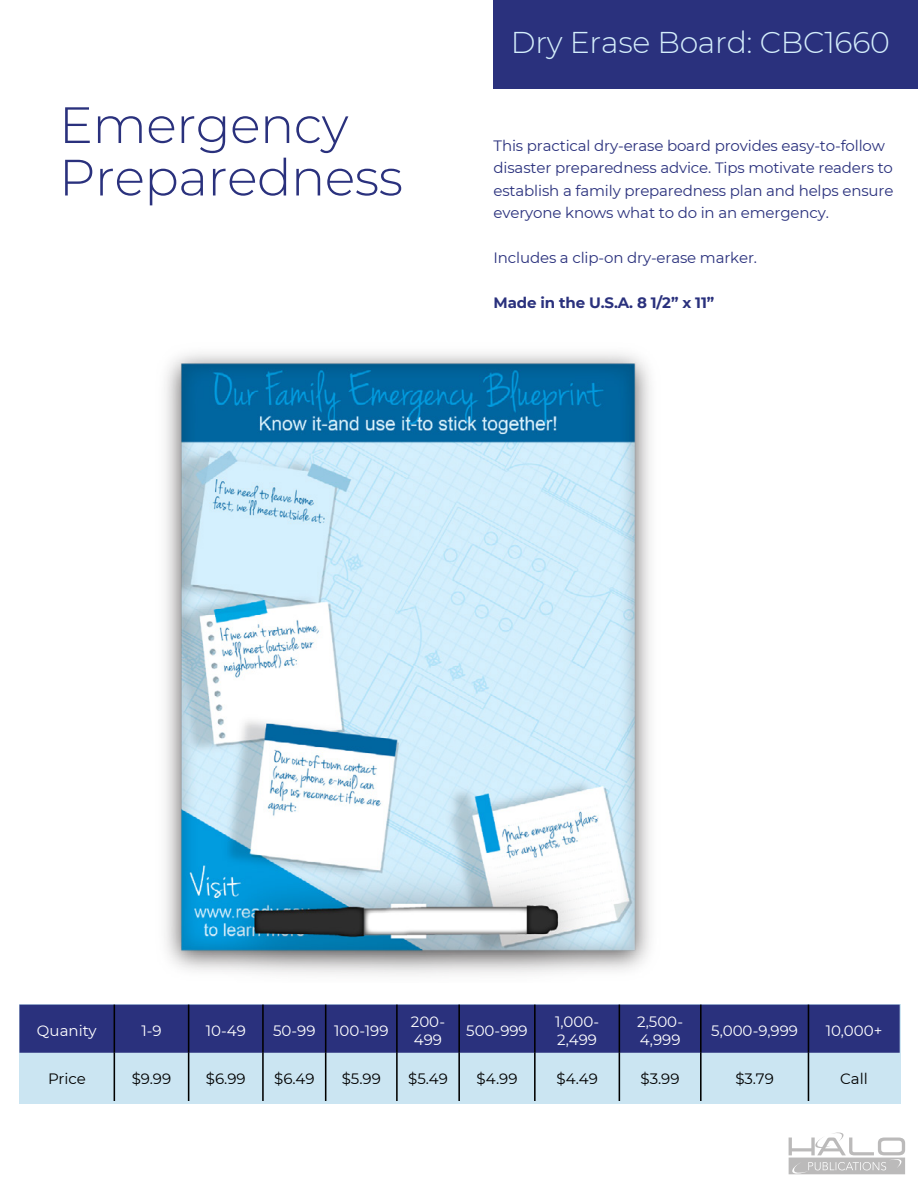
<style>
.page{position:relative;width:918px;height:1188px;background:#fff}
.page>*{position:absolute;margin:0;border:0;box-sizing:border-box;transform-origin:0 0}
.t1{font:300 51px/52.5px "Montserrat";letter-spacing:-.01em;color:#2a317d}
.t2{font:300 30px "Montserrat";letter-spacing:-.01em;color:#d4eefb}
.t3{font:15px/22.5px "Montserrat";letter-spacing:-.01em;color:#2a317d}
.t4{font:15px/18px "Montserrat";color:#fff}
.t5{font:15px "Montserrat";color:#000}
.t6{font:700 15px "Montserrat";letter-spacing:-.01em;color:#2a317d}
</style>
<div class="page">
<svg style="left:789px;top:1132px;width:116px;height:43px"></svg>
<div style="left:494px;top:0;width:424px;height:89px;background:#2a317d"></div>
<div style="left:19px;top:1005px;width:881px;height:99px;background:#cbe5f2"></div>
<div style="left:19px;top:1005px;width:881px;height:48px;background:#2a317d"></div>
<hr style="left:114px;top:1005px;width:1px;height:48px;background:#000">
<hr style="left:188px;top:1005px;width:1px;height:48px;background:#000">
<hr style="left:262px;top:1005px;width:2px;height:48px;background:#000">
<hr style="left:325px;top:1005px;width:1px;height:48px;background:#000">
<hr style="left:396px;top:1005px;width:2px;height:48px;background:#000">
<hr style="left:458px;top:1005px;width:2px;height:48px;background:#000">
<hr style="left:534px;top:1005px;width:2px;height:48px;background:#000">
<hr style="left:619px;top:1005px;width:1px;height:48px;background:#000">
<hr style="left:700px;top:1005px;width:2px;height:48px;background:#000">
<hr style="left:808px;top:1005px;width:1px;height:48px;background:#000">
<hr style="left:114px;top:1053px;width:1px;height:48px;background:#000">
<hr style="left:188px;top:1053px;width:1px;height:48px;background:#000">
<hr style="left:262px;top:1053px;width:2px;height:48px;background:#000">
<hr style="left:325px;top:1053px;width:1px;height:48px;background:#000">
<hr style="left:396px;top:1053px;width:2px;height:48px;background:#000">
<hr style="left:458px;top:1053px;width:2px;height:48px;background:#000">
<hr style="left:534px;top:1053px;width:2px;height:48px;background:#000">
<hr style="left:619px;top:1053px;width:1px;height:48px;background:#000">
<hr style="left:700px;top:1053px;width:2px;height:48px;background:#000">
<hr style="left:808px;top:1053px;width:1px;height:48px;background:#000">
<img style="left:165px;top:353px;width:486px;height:622px">
<h1 class="t1" style="left:59px;top:97px;width:346px">Emergency<br>Preparedness</h1>
<h2 class="t2" style="left:511px;top:22px;width:380px">Dry Erase Board: CBC1660</h2>
<p class="t3" style="left:494px;top:134px;width:401px">This practical dry-erase board provides easy-to-follow disaster preparedness advice. Tips motivate readers to establish a family preparedness plan and helps ensure everyone knows what to do in an emergency.</p>
<p class="t3" style="left:494px;top:246px;width:265px">Includes a clip-on dry-erase marker.</p>
<p class="t6" style="left:494px;top:292px;width:222px">Made in the U.S.A. 8 1/2” x 11”</p>
<p class="t4" style="left:37px;top:1021px;width:61px">Quanity</p>
<p class="t4" style="left:141px;top:1021px;width:22px">1-9</p>
<p class="t4" style="left:206px;top:1021px;width:42px">10-49</p>
<p class="t4" style="left:273px;top:1021px;width:117px">50-99 100-199</p>
<p class="t4" style="left:411px;top:1012px;width:36px">200-<br>499</p>
<p class="t4" style="left:466px;top:1021px;width:63px">500-999</p>
<p class="t4" style="left:555px;top:1012px;width:46px">1,000-<br>2,499</p>
<p class="t4" style="left:637px;top:1012px;width:48px">2,500-<br>4,999</p>
<p class="t4" style="left:711px;top:1021px;width:88px">5,000-9,999</p>
<p class="t4" style="left:826px;top:1021px;width:58px">10,000+</p>
<p class="t5" style="left:48px;top:1068px;width:39px">Price</p>
<p class="t5" style="left:132px;top:1068px;width:41px">$9.99</p>
<p class="t5" style="left:206px;top:1068px;width:41px">$6.99</p>
<p class="t5" style="left:274px;top:1068px;width:42px">$6.49</p>
<p class="t5" style="left:342px;top:1068px;width:41px">$5.99</p>
<p class="t5" style="left:408px;top:1068px;width:41px">$5.49</p>
<p class="t5" style="left:476px;top:1068px;width:43px">$4.99</p>
<p class="t5" style="left:556px;top:1068px;width:43px">$4.49</p>
<p class="t5" style="left:641px;top:1068px;width:41px">$3.99</p>
<p class="t5" style="left:735px;top:1068px;width:40px">$3.79</p>
<p class="t5" style="left:840px;top:1068px;width:29px">Call</p>
</div>
